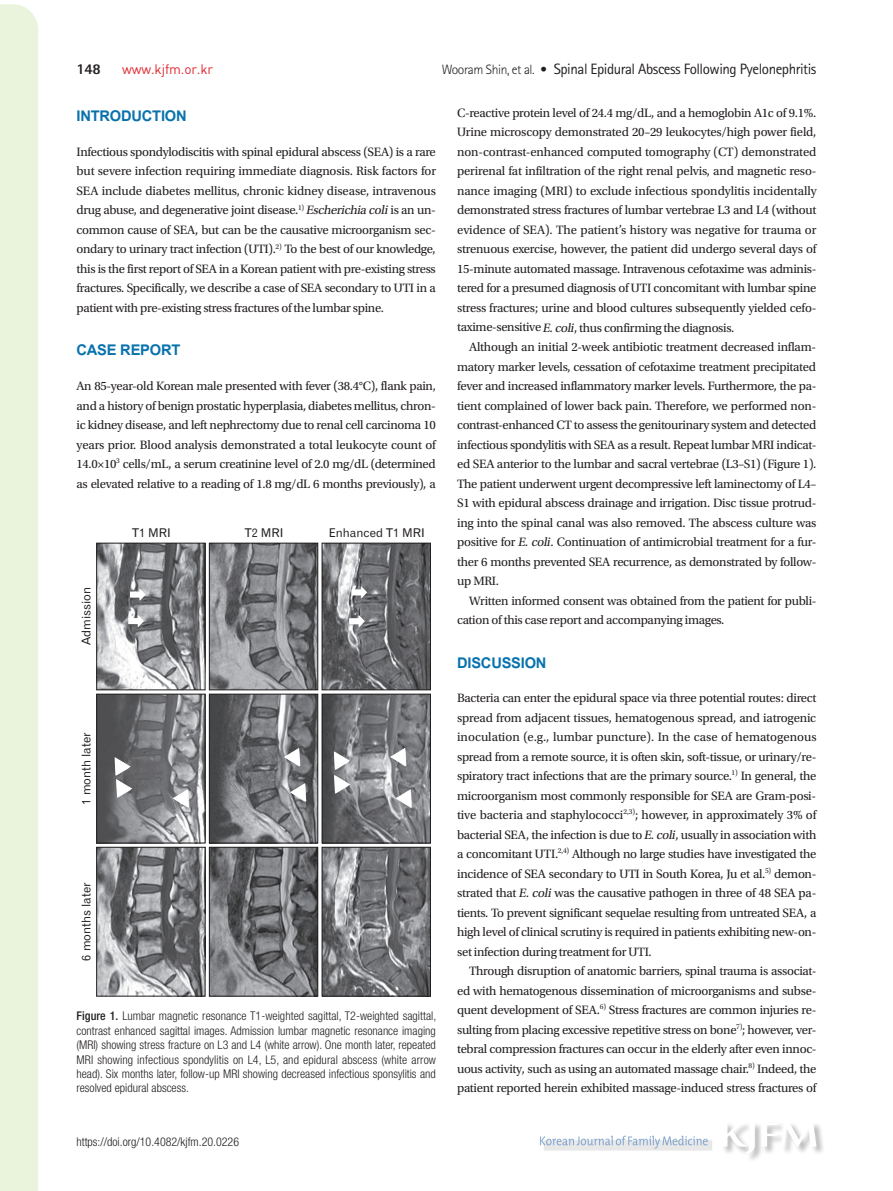
<style>
.page{position:relative;width:893px;height:1191px;background:#fff}
.page>*{position:absolute;margin:0;border:0;box-sizing:border-box;transform-origin:0 0}
.t1{font:700 20.4px "Utsaah";letter-spacing:-.01em;color:#0872ad}
.t2{font:15px "Rotis Sans Serif Std";letter-spacing:-.03em;color:#231f20}
.t3{font:800 15px "Rotis Sans Serif Std";color:#231f20}
.t4{font:13.5px "Dinreg";letter-spacing:-.01em;color:#e02a30}
.t5{font:12.75px/19.5px "Utopia Std";letter-spacing:-.025em;color:#231f20;text-align:justify}
.t6{font:300 condensed 12px/14.4px "Helvetica Neue LT Std";color:#231f20;text-align:justify}
.t7{font:12px "Gothic 720 BT Roman B";color:#231f20}
.s1{font-weight:300;font-size:13.5px}
.s2{font-style:italic}
.s3{font-weight:500}
</style>
<div class="page">
<div style="left:0;top:4px;width:38px;height:1187px;background:#eaf3dc"></div>
<div style="left:721px;top:1122px;width:104px;height:40px;background:#231f20;opacity:.3"></div>
<svg style="left:722px;top:1122px;width:94px;height:32px"></svg>
<div style="left:544px;top:1140px;width:168px;height:10px;background:#e8e8e9"></div>
<svg style="left:540px;top:1135px;width:168px;height:13px"></svg>
<svg style="left:96px;top:542px;width:335px;height:454px;background:#7e7f82"></svg>
<svg style="left:128px;top:615px;width:16px;height:12px"></svg>
<svg style="left:130px;top:588px;width:16px;height:13px"></svg>
<svg style="left:351px;top:586px;width:16px;height:12px"></svg>
<svg style="left:349px;top:615px;width:16px;height:12px"></svg>
<svg style="left:115px;top:757px;width:17px;height:40px"></svg>
<svg style="left:173px;top:789px;width:16px;height:18px"></svg>
<svg style="left:284px;top:748px;width:16px;height:18px"></svg>
<svg style="left:290px;top:783px;width:16px;height:18px"></svg>
<svg style="left:396px;top:789px;width:15px;height:18px"></svg>
<svg style="left:390px;top:748px;width:16px;height:18px"></svg>
<svg style="left:334px;top:751px;width:16px;height:18px"></svg>
<svg style="left:334px;top:775px;width:16px;height:18px"></svg>
<p class="t3" style="left:77px;top:60px;width:26px">148</p>
<p class="t4" style="left:122px;top:61px;width:93px">www.kjfm.or.kr</p>
<p class="t2" style="left:442px;top:60px;width:376px"><span class="s1">Wooram Shin, et al. •</span> Spinal Epidural Abscess Following Pyelonephritis</p>
<h1 class="t1" style="left:77px;top:106px;width:112px">INTRODUCTION</h1>
<p class="t5" style="left:77px;top:142px;width:361px">Infectious spondylodiscitis with spinal epidural abscess (SEA) is a rare but severe infection requiring immediate diagnosis. Risk factors for SEA include diabetes mellitus, chronic kidney disease, intravenous drug abuse, and degenerative joint disease.<sup>1)</sup> <span class="s2">Escherichia coli</span> is an un&shy;common cause of SEA, but can be the causative microorganism sec&shy;ondary to urinary tract infection (UTI).<sup>2)</sup> To the best of our knowledge, this is the first report of SEA in a Korean patient with pre-existing stress fractures. Specifically, we describe a case of SEA secondary to UTI in a patient with pre-existing stress fractures of the lumbar spine.</p>
<h1 class="t1" style="left:77px;top:340px;width:105px">CASE REPORT</h1>
<p class="t5" style="left:77px;top:376px;width:361px">An 85-year-old Korean male presented with fever (38.4°C), flank pain, and a history of benign prostatic hyperplasia, diabetes mellitus, chron&shy;ic kidney disease, and left nephrectomy due to renal cell carcinoma 10 years prior. Blood analysis demonstrated a total leukocyte count of 14.0×10<sup>3</sup> cells/mL, a serum creatinine level of 2.0 mg/dL (determined as elevated relative to a reading of 1.8 mg/dL 6 months previously), a</p>
<p class="t7" style="left:82px;top:645px;width:60px;rotate:-90deg">Admission</p>
<p class="t7" style="left:82px;top:804px;width:74px;rotate:-90deg">1 month later</p>
<p class="t7" style="left:82px;top:960px;width:80px;rotate:-90deg">6 months later</p>
<p class="t7" style="left:132px;top:528px;width:40px">T1 MRI</p>
<p class="t7" style="left:245px;top:528px;width:40px">T2 MRI</p>
<p class="t7" style="left:329px;top:528px;width:98px">Enhanced T1 MRI</p>
<p class="t6" style="left:77px;top:1008px;width:361px"><span class="s3">Figure 1.</span> Lumbar magnetic resonance T1-weighted sagittal, T2-weighted sagittal, contrast enhanced sagittal images. Admission lumbar magnetic resonance imaging (MRI) showing stress fracture on L3 and L4 (white arrow). One month later, repeated MRI showing infectious spondylitis on L4, L5, and epidural abscess (white arrow head). Six months later, follow-up MRI showing decreased infectious sponsylitis and resolved epidural abscess.</p>
<p class="t6" style="left:77px;top:1134px;width:164px">https://doi.org/10.4082/kjfm.20.0226</p>
<p class="t5" style="left:457px;top:103px;width:361px">C-reactive protein level of 24.4 mg/dL, and a hemoglobin A1c of 9.1%.<br>Urine microscopy demonstrated 20–29 leukocytes/high power field, non-contrast-enhanced computed tomography (CT) demonstrated perirenal fat infiltration of the right renal pelvis, and magnetic reso&shy;nance imaging (MRI) to exclude infectious spondylitis incidentally demonstrated stress fractures of lumbar vertebrae L3 and L4 (without evidence of SEA). The patient’s history was negative for trauma or strenuous exercise, however, the patient did undergo several days of 15-minute automated massage. Intravenous cefotaxime was adminis&shy;tered for a presumed diagnosis of UTI concomitant with lumbar spine stress fractures; urine and blood cultures subsequently yielded cefo&shy;taxime-sensitive <span class="s2">E.coli</span>, thus confirming the diagnosis.</p>
<p class="t5" style="left:457px;top:337px;width:361px;text-indent:12px">Although an initial 2-week antibiotic treatment decreased inflam&shy;matory marker levels, cessation of cefotaxime treatment precipitated fever and increased inflammatory marker levels. Furthermore, the pa&shy;tient complained of lower back pain. Therefore, we performed non&shy;contrast-enhanced CT to assess the genitourinary system and detected infectious spondylitis with SEA as a result. Repeat lumbar MRI indicat&shy;ed SEA anterior to the lumbar and sacral vertebrae (L3–S1) (Figure 1).<br>The patient underwent urgent decompressive left laminectomy of L4– S1 with epidural abscess drainage and irrigation. Disc tissue protrud&shy;ing into the spinal canal was also removed. The abscess culture was positive for <span class="s2">E.coli</span>. Continuation of antimicrobial treatment for a fur&shy;ther 6 months prevented SEA recurrence, as demonstrated by follow&shy;up MRI.</p>
<p class="t5" style="left:457px;top:591px;width:361px;text-indent:12px">Written informed consent was obtained from the patient for publi&shy;cation of this case report and accompanying images.</p>
<h1 class="t1" style="left:457px;top:652px;width:91px">DISCUSSION</h1>
<p class="t5" style="left:457px;top:688px;width:361px">Bacteria can enter the epidural space via three potential routes: direct spread from adjacent tissues, hematogenous spread, and iatrogenic inoculation (e.g., lumbar puncture). In the case of hematogenous spread from a remote source, it is often skin, soft-tissue, or urinary/re&shy;spiratory tract infections that are the primary source.<sup>1)</sup> In general, the microorganism most commonly responsible for SEA are Gram-posi&shy;tive bacteria and staphylococci<sup>2,3)</sup>; however, in approximately 3% of bacterial SEA, the infection is due to <span class="s2">E.coli</span>, usually in association with a concomitant UTI.<sup>2,4)</sup> Although no large studies have investigated the incidence of SEA secondary to UTI in South Korea, Ju et al.<sup>5)</sup> demon&shy;strated that <span class="s2">E.coli</span> was the causative pathogen in three of 48 SEA pa&shy;tients. To prevent significant sequelae resulting from untreated SEA, a high level of clinical scrutiny is required in patients exhibiting new-on&shy;set infection during treatment for UTI.</p>
<p class="t5" style="left:457px;top:961px;width:361px;text-indent:12px">Through disruption of anatomic barriers, spinal trauma is associat&shy;ed with hematogenous dissemination of microorganisms and subse&shy;quent development of SEA.<sup>6)</sup> Stress fractures are common injuries re&shy;sulting from placing excessive repetitive stress on bone<sup>7)</sup>; however, ver&shy;tebral compression fractures can occur in the elderly after even innoc&shy;uous activity, such as using an automated massage chair.<sup>8)</sup> Indeed, the patient reported herein exhibited massage-induced stress fractures of</p>
</div>
